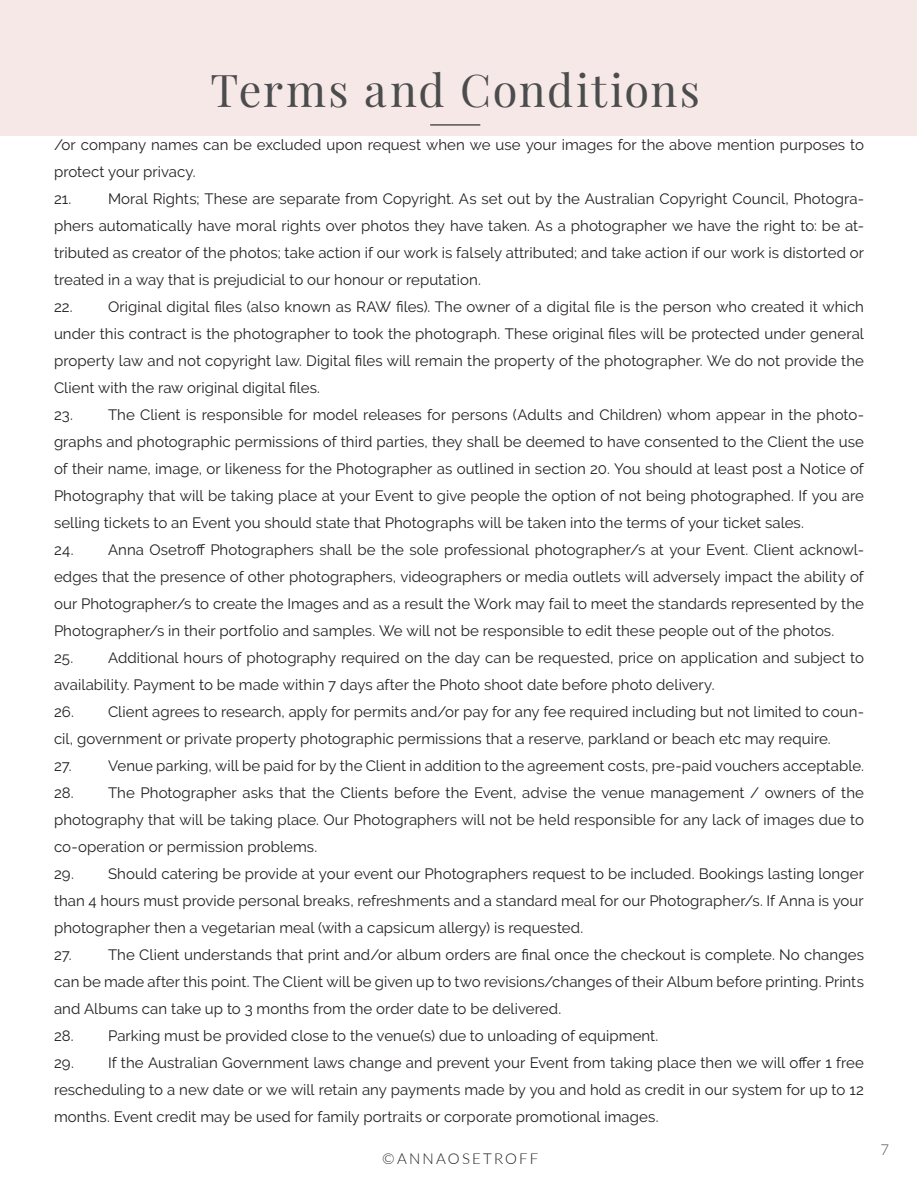
<style>
.page{position:relative;width:918px;height:1188px;background:#fff}
.page>*{position:absolute;margin:0;border:0;box-sizing:border-box;transform-origin:0 0}
.Highlight_1{font:45px "Playfair Display";letter-spacing:.04em;color:#4b4c4d}
.Body_Text{font:15px/27px "Raleway";letter-spacing:.005em;color:#231f20;text-align:justify}
.t1{font:300 15px "Lato";letter-spacing:.145em;color:#231f20}
.t2{font:300 15px "Lato";color:#505356}
</style>
<div class="page">
<div style="left:1px;top:1px;width:916px;height:135px;background:#f6e8e6"></div>
<hr style="left:430px;top:124px;width:50px;height:1px;background:#231f20">
<p class="Highlight_1" style="left:211px;top:55px;width:491px">Terms and Conditions</p>
<p class="Body_Text" style="left:54px;top:131px;width:812px">/or company names can be excluded upon request when we use your images for the above mention purposes to protect your privacy.</p>
<p class="Body_Text" style="left:54px;top:185px;width:19px">21.</p>
<p class="Body_Text" style="left:54px;top:185px;width:812px;text-indent:54px">Moral Rights; These are separate from Copyright. As set out by the Australian Copyright Council, Photogra&shy;phers automatically have moral rights over photos they have taken. As a photographer we have the right to: be at&shy;tributed as creator of the photos; take action if our work is falsely attributed; and take action if our work is distorted or treated in a way that is prejudicial to our honour or reputation.</p>
<p class="Body_Text" style="left:54px;top:293px;width:812px">22. Original digital files (also known as RAW files). The owner of a digital file is the person who created it which under this contract is the photographer to took the photograph. These original files will be protected under general property law and not copyright law. Digital files will remain the property of the photographer. We do not provide the Client with the raw original digital files.</p>
<p class="Body_Text" style="left:54px;top:401px;width:812px">23. The Client is responsible for model releases for persons (Adults and Children) whom appear in the photo&shy;graphs and photographic permissions of third parties, they shall be deemed to have consented to the Client the use of their name, image, or likeness for the Photographer as outlined in section 20. You should at least post a Notice of Photography that will be taking place at your Event to give people the option of not being photographed. If you are selling tickets to an Event you should state that Photographs will be taken into the terms of your ticket sales.</p>
<p class="Body_Text" style="left:54px;top:536px;width:812px">24. Anna Osetroff Photographers shall be the sole professional photographer/s at your Event. Client acknowl&shy;edges that the presence of other photographers, videographers or media outlets will adversely impact the ability of our Photographer/s to create the Images and as a result the Work may fail to meet the standards represented by the Photographer/s in their portfolio and samples. We will not be responsible to edit these people out of the photos.</p>
<p class="Body_Text" style="left:54px;top:644px;width:812px">25. Additional hours of photography required on the day can be requested, price on application and subject to availability. Payment to be made within 7 days after the Photo shoot date before photo delivery.</p>
<p class="Body_Text" style="left:54px;top:698px;width:811px">26. Client agrees to research, apply for permits and/or pay for any fee required including but not limited to coun&shy;cil, government or private property photographic permissions that a reserve, parkland or beach etc may require.</p>
<p class="Body_Text" style="left:54px;top:752px;width:19px">27.</p>
<p class="Body_Text" style="left:108px;top:752px;width:757px">Venue parking, will be paid for by the Client in addition to the agreement costs, pre-paid vouchers acceptable.</p>
<p class="Body_Text" style="left:54px;top:779px;width:811px">28. The Photographer asks that the Clients before the Event, advise the venue management / owners of the photography that will be taking place. Our Photographers will not be held responsible for any lack of images due to co-operation or permission problems.</p>
<p class="Body_Text" style="left:54px;top:860px;width:812px">29. Should catering be provide at your event our Photographers request to be included. Bookings lasting longer than 4 hours must provide personal breaks, refreshments and a standard meal for our Photographer/s. If Anna is your photographer then a vegetarian meal (with a capsicum allergy) is requested.</p>
<p class="Body_Text" style="left:54px;top:941px;width:19px">27.</p>
<p class="Body_Text" style="left:54px;top:941px;width:811px;text-indent:54px">The Client understands that print and/or album orders are final once the checkout is complete. No changes can be made after this point. The Client will be given up to two revisions/changes of their Album before printing. Prints and Albums can take up to 3 months from the order date to be delivered.</p>
<p class="Body_Text" style="left:54px;top:1022px;width:606px">28. Parking must be provided close to the venue(s) due to unloading of equipment.</p>
<p class="Body_Text" style="left:54px;top:1049px;width:811px">29. If the Australian Government laws change and prevent your Event from taking place then we will offer 1 free rescheduling to a new date or we will retain any payments made by you and hold as credit in our system for up to 12 months. Event credit may be used for family portraits or corporate promotional images.</p>
<p class="t1" style="left:382px;top:1148px;width:158px">©ANNAOSETROFF</p>
<p class="t2" style="left:881px;top:1140px;width:10px">7</p>
</div>
